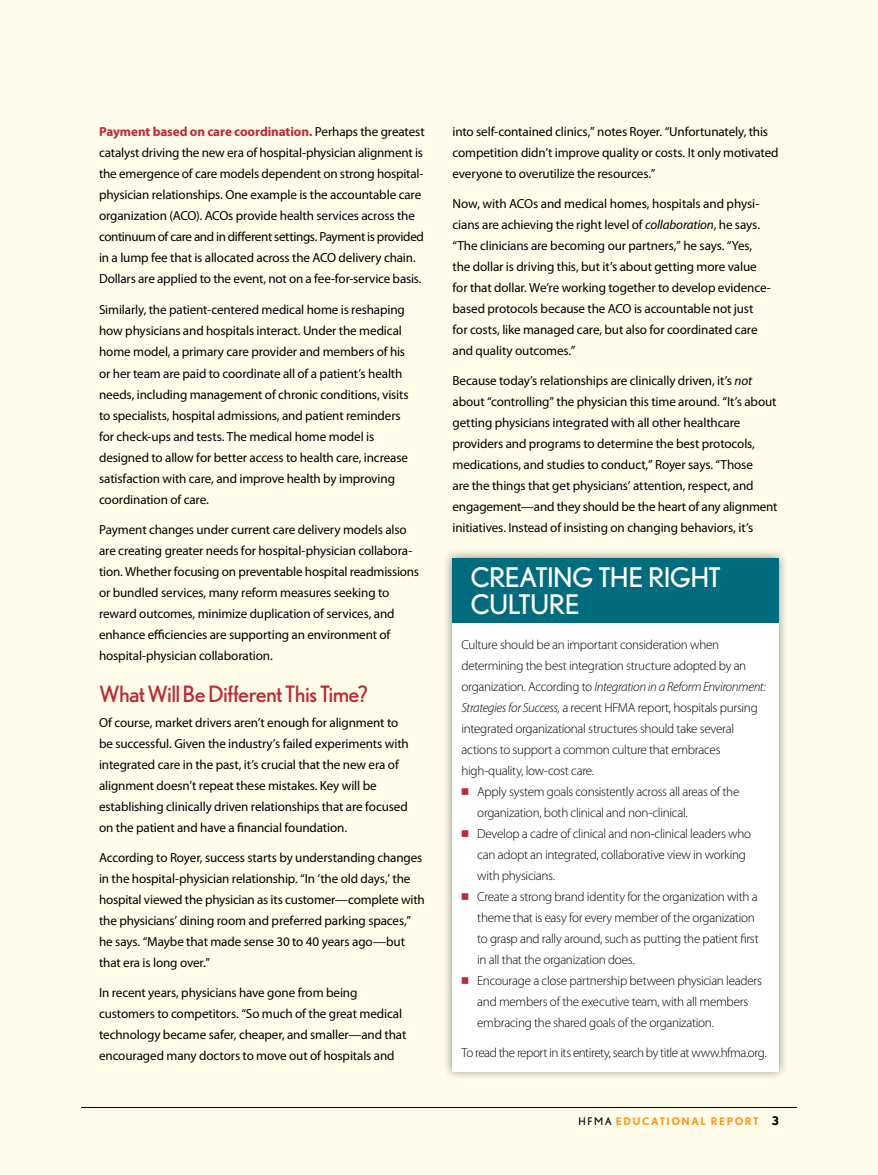
<style>
.page{position:relative;width:878px;height:1175px;background:#fff}
.page>*{position:absolute;margin:0;border:0;box-sizing:border-box;transform-origin:0 0}
.t1{font:27px "Nobel";letter-spacing:-.02em;color:#fff}
.t2{font:22.5px "Nobel";letter-spacing:-.03em;color:#bd2937}
.t3{font:13.2px/21px "Myriad Pro";letter-spacing:-.01em;color:#000}
.t4{font:300 13.2px "Myriad Pro";letter-spacing:-.025em;color:#000}
.t5{font:italic 300 13.2px "Myriad Pro";letter-spacing:-.03em;color:#000}
.t6{font:700 12px "Nobel";color:#000}
.t7{font:700 10.5px "Nobel";color:#f8991d}
.s1{font-weight:700;color:#bd2937}
.s2{font-style:italic}
.s3{font-style:normal}
.s4{font-family:"Universal Std Newswith Comm Pi";font-weight:400;color:#bd2937}
.s5{font-weight:400;color:#000}
</style>
<div class="page">
<div style="left:0;top:0;width:878px;height:1174px;background:#fffde9"></div>
<hr style="left:81px;top:1107px;width:715px;height:1px;background:#000">
<div style="left:442px;top:548px;width:346px;height:533px;background:#000;opacity:.45"></div>
<div style="left:452px;top:558px;width:326px;height:513px;background:#fff"></div>
<div style="left:452px;top:558px;width:326px;height:65px;background:#006c7e"></div>
<p class="t3" style="left:99px;top:121px;width:327px"><span class="s1">Payment based on care coordination.</span> Perhaps the greatest catalyst driving the new era of hospital-physician alignment is the emergence of care models dependent on strong hospital&shy;physician relationships. One example is the accountable care organization (ACO). ACOs provide health services across the continuum of care and in different settings. Payment is provided in a lump fee that is allocated across the ACO delivery chain.<br>Dollars are applied to the event, not on a fee-for-service basis.</p>
<p class="t3" style="left:99px;top:299px;width:311px">Similarly, the patient-centered medical home is reshaping how physicians and hospitals interact. Under the medical home model, a primary care provider and members of his or her team are paid to coordinate all of a patient’s health needs, including management of chronic conditions, visits to specialists, hospital admissions, and patient reminders for check-ups and tests. The medical home model is designed to allow for better access to health care, increase satisfaction with care, and improve health by improving coordination of care.</p>
<p class="t3" style="left:99px;top:518px;width:321px">Payment changes under current care delivery models also are creating greater needs for hospital-physician collabora&shy;tion. Whether focusing on preventable hospital readmissions or bundled services, many reform measures seeking to reward outcomes, minimize duplication of services, and enhance efficiencies are supporting an environment of hospital-physician collaboration.</p>
<h2 class="t2" style="left:99px;top:680px;width:270px">What Will Be Different This Time?</h2>
<p class="t3" style="left:99px;top:712px;width:311px">Of course, market drivers aren’t enough for alignment to be successful. Given the industry’s failed experiments with integrated care in the past, it’s crucial that the new era of alignment doesn’t repeat these mistakes. Key will be establishing clinically driven relationships that are focused on the patient and have a financial foundation.</p>
<p class="t3" style="left:99px;top:847px;width:327px">According to Royer, success starts by understanding changes in the hospital-physician relationship. “In ‘the old days,’ the hospital viewed the physician as its customer—complete with the physicians’ dining room and preferred parking spaces,” he says. “Maybe that made sense 30 to 40 years ago—but that era is long over.”</p>
<p class="t3" style="left:99px;top:982px;width:309px">In recent years, physicians have gone from being customers to competitors. “So much of the great medical technology became safer, cheaper, and smaller—and that encouraged many doctors to move out of hospitals and</p>
<p class="t3" style="left:452px;top:121px;width:327px">into self-contained clinics,” notes Royer. “Unfortunately, this competition didn’t improve quality or costs. It only motivated everyone to overutilize the resources.”</p>
<p class="t3" style="left:452px;top:193px;width:320px">Now, with ACOs and medical homes, hospitals and physi&shy;cians are achieving the right level of <span class="s2">collaboration</span>, he says. “The clinicians are becoming our partners,” he says. “Yes, the dollar is driving this, but it’s about getting more value for that dollar. We’re working together to develop evidence&shy;based protocols because the ACO is accountable not just for costs, like managed care, but also for coordinated care and quality outcomes.”</p>
<p class="t3" style="left:452px;top:370px;width:326px">Because today’s relationships are clinically driven, it’s <span class="s2">not </span>about “controlling” the physician this time around. “It’s about getting physicians integrated with all other healthcare providers and programs to determine the best protocols, medications, and studies to conduct,” Royer says. “Those<br>are the things that get physicians’ attention, respect, and engagement—and they should be the heart of any alignment initiatives. Instead of insisting on changing behaviors, it’s</p>
<h1 class="t1" style="left:470px;top:561px;width:17px">Creat</h1>
<h1 class="t1" style="left:547px;top:561px;width:67px">ing the</h1>
<h1 class="t1" style="left:648px;top:561px;width:58px">Right</h1>
<h1 class="t1" style="left:470px;top:588px;width:94px">Culture</h1>
<p class="t4" style="left:461px;top:636px;width:259px">Culture should be an important consideration when</p>
<p class="t4" style="left:461px;top:657px;width:286px">determining the best integration structure adopted by an</p>
<p class="t5" style="left:461px;top:678px;width:306px"><span class="s3">organization. According to</span> Integration in a Reform Environment:</p>
<p class="t4" style="left:461px;top:699px;width:298px"><span class="s2">Strategies for Success,</span> a recent HFMA report, hospitals pursing</p>
<p class="t4" style="left:461px;top:720px;width:274px">integrated organizational structures should take several</p>
<p class="t4" style="left:461px;top:741px;width:260px">actions to support a common culture that embraces</p>
<p class="t4" style="left:461px;top:762px;width:134px">high-quality, low-cost care.</p>
<p class="t4" style="left:461px;top:783px;width:279px"><span class="s4">◾</span> Apply system goals consistently across all areas of the</p>
<p class="t4" style="left:477px;top:804px;width:212px">organization, both clinical and non-clinical.</p>
<p class="t4" style="left:461px;top:825px;width:291px"><span class="s4">◾</span> Develop a cadre of clinical and non-clinical leaders who</p>
<p class="t4" style="left:477px;top:846px;width:270px">can adopt an integrated, collaborative view in working</p>
<p class="t4" style="left:477px;top:867px;width:79px">with physicians.</p>
<p class="t4" style="left:461px;top:888px;width:298px"><span class="s4">◾</span> Create a strong brand identity for the organization with a</p>
<p class="t4" style="left:477px;top:909px;width:279px">theme that is easy for every member of the organization</p>
<p class="t4" style="left:477px;top:930px;width:283px">to grasp and rally around, such as putting the patient first</p>
<p class="t4" style="left:477px;top:951px;width:159px">in all that the organization does.</p>
<p class="t4" style="left:461px;top:972px;width:302px"><span class="s4">◾</span> Encourage a close partnership between physician leaders</p>
<p class="t4" style="left:477px;top:993px;width:272px">and members of the executive team, with all members</p>
<p class="t4" style="left:477px;top:1014px;width:238px">embracing the shared goals of the organization.</p>
<p class="t4" style="left:461px;top:1044px;width:306px">To read the report in its entirety, search by title at www.hfma.org.</p>
<p class="t7" style="left:578px;top:1115px;width:54px"><span class="s5">HFMA</span> EDUCATIONAL</p>
<p class="t7" style="left:711px;top:1115px;width:25px">REPORT</p>
<p class="t6" style="left:771px;top:1114px;width:9px">3</p>
</div>
